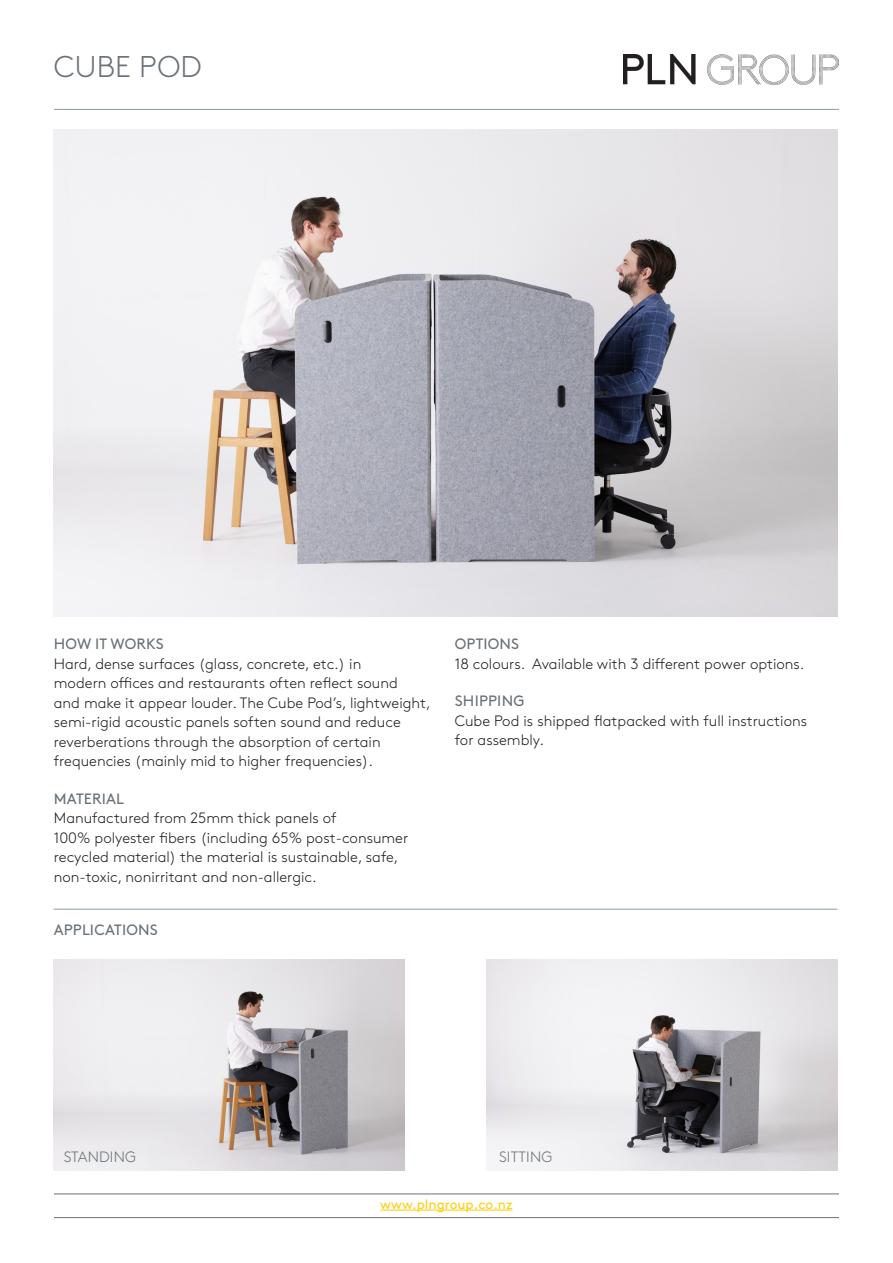
<style>
.page{position:relative;width:893px;height:1263px;background:#fff}
.page>*{position:absolute;margin:0;border:0;box-sizing:border-box;transform-origin:0 0}
.t1{font:300 30px "Brown Std";letter-spacing:.01em;color:#6b737a}
.Basic_Body_Text{font:300 15px/19.5px "Brown Std";color:#231f20}
.t2{font:300 15px "Brown Std";letter-spacing:.01em;color:#6b737a}
.t3{font:15px "Brown Std";letter-spacing:.01em;color:#6b737a}
.t4{font:13.5px "Brown Std";color:#fcd116}
.s1{font-weight:400;color:#6b737a}
</style>
<div class="page">
<img style="left:624px;top:54px;width:214px;height:31px">
<hr style="left:54px;top:109px;width:785px;height:1px;background:#8c9ca1">
<img style="left:54px;top:129px;width:784px;height:487px">
<hr style="left:380px;top:1209px;width:132px;height:1px;background:#fcd116">
<hr style="left:54px;top:1217px;width:785px;height:1px;background:#6b737a">
<hr style="left:54px;top:1194px;width:785px;height:1px;background:#6b737a">
<hr style="left:54px;top:909px;width:783px;height:1px;background:#8c9ca1">
<img style="left:54px;top:959px;width:351px;height:212px">
<img style="left:486px;top:959px;width:352px;height:212px">
<p class="t1" style="left:54px;top:49px;width:149px">CUBE POD</p>
<p class="Basic_Body_Text" style="left:54px;top:634px;width:378px"><span class="s1">HOW IT WORKS<br></span>Hard, dense surfaces (glass, concrete, etc.) in<br>modern offices and restaurants often reflect sound<br>and make it appear louder. The Cube Pod’s, lightweight, semi-rigid acoustic panels soften sound and reduce reverberations through the absorption of certain frequencies (mainly mid to higher frequencies).</p>
<p class="Basic_Body_Text" style="left:54px;top:789px;width:356px"><span class="s1">MATERIAL<br></span>Manufactured from 25mm thick panels of<br>100% polyester fibers (including 65% post-consumer recycled material) the material is sustainable, safe, non-toxic, nonirritant and non-allergic.</p>
<p class="t3" style="left:54px;top:921px;width:106px">APPLICATIONS</p>
<p class="Basic_Body_Text" style="left:455px;top:634px;width:351px"><span class="s1">OPTIONS<br></span>18 colours. Available with 3 different power options.</p>
<p class="Basic_Body_Text" style="left:455px;top:691px;width:354px"><span class="s1">SHIPPING<br></span>Cube Pod is shipped flatpacked with full instructions for assembly.</p>
<p class="t2" style="left:64px;top:1148px;width:74px">STANDING</p>
<p class="t2" style="left:499px;top:1148px;width:55px">SITTING</p>
<p class="t4" style="left:380px;top:1196px;width:134px">www.plngroup.co.nz</p>
</div>
